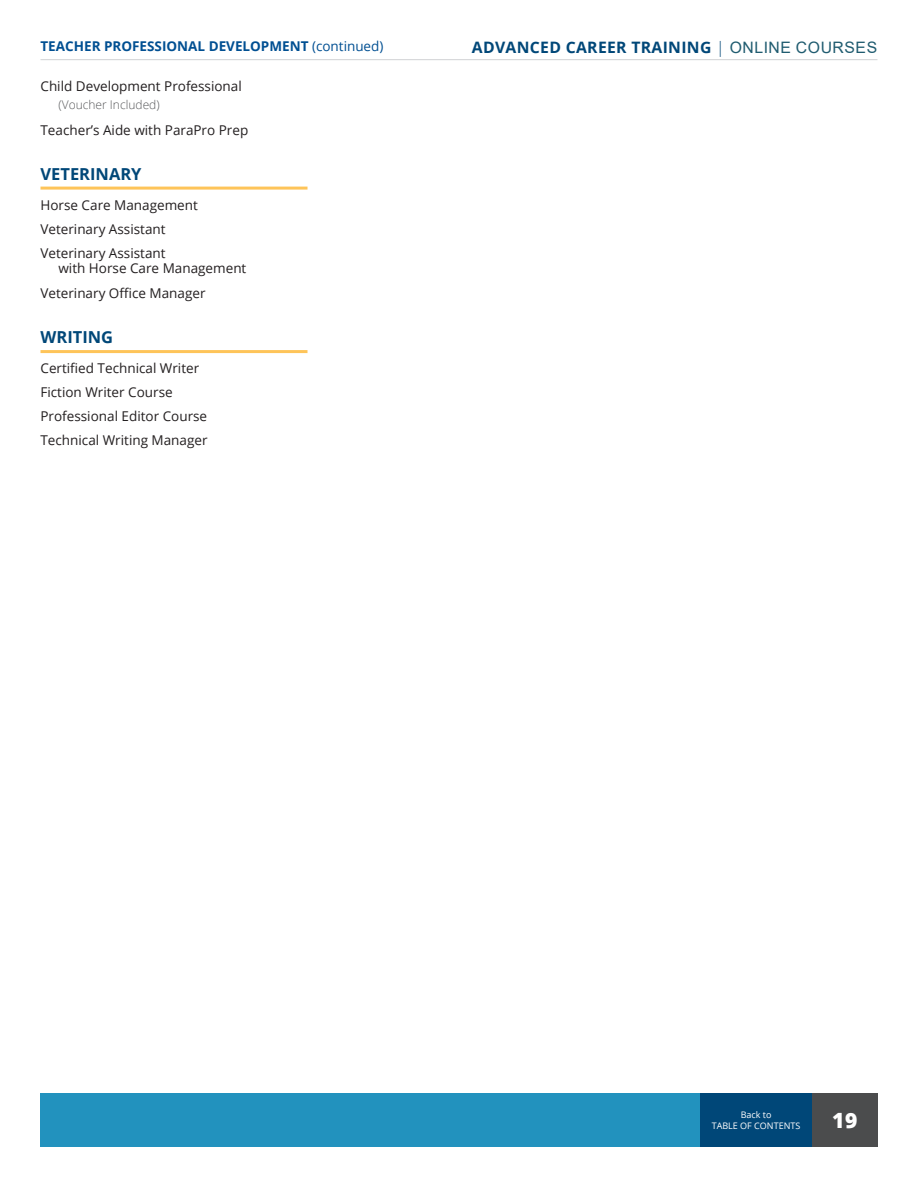
<style>
.page{position:relative;width:918px;height:1188px;background:#fff}
.page>*{position:absolute;margin:0;border:0;box-sizing:border-box;transform-origin:0 0}
.t1{font:800 21px "Open Sans";color:#fff}
.t2{font:700 16.5px "Open Sans";color:#004778}
.t3{font:700 15.75px "Open Sans";letter-spacing:.02em;color:#004778}
.t4{font:13.5px/24px "Open Sans";color:#231f20}
.t5{font:700 13.5px "Open Sans";color:#004f92}
.t6{font:300 12px "Open Sans";color:#57585a}
.t7{font:9px/10.8px "Open Sans";color:#fff;text-align:center}
.s1{font-weight:400}
.s2{font-weight:300}
.s3{font-family:"Arial";font-weight:400;color:#205c70}
</style>
<div class="page">
<div style="left:40px;top:1094px;width:838px;height:54px;background:#2292be"></div>
<div style="left:812px;top:1094px;width:66px;height:54px;background:#4b4c4d"></div>
<hr style="left:40px;top:59px;width:838px;height:1px;background:#d1d2d4">
<div style="left:701px;top:1094px;width:111px;height:54px;background:#004778"></div>
<hr style="left:40px;top:187px;width:268px;height:3px;background:#fec459">
<hr style="left:40px;top:350px;width:268px;height:3px;background:#fec459">
<p class="t5" style="left:40px;top:36px;width:345px">TEACHER PROFESSIONAL DEVELOPMENT <span class="s1">(continued)</span></p>
<p class="t4" style="left:40px;top:74px;width:203px">Child Development Professional</p>
<p class="t6" style="left:58px;top:96px;width:103px">(Voucher Included)</p>
<p class="t4" style="left:40px;top:118px;width:209px">Teacher’s Aide with ParaPro Prep</p>
<p class="t2" style="left:40px;top:162px;width:103px">VETERINARY</p>
<p class="t4" style="left:40px;top:193px;width:159px">Horse Care Management<br>Veterinary Assistant<br>Veterinary Assistant</p>
<p class="t4" style="left:40px;top:255px;width:207px;line-height:25.5px;text-indent:18px">with Horse Care Management<br>Veterinary Office Manager</p>
<p class="t2" style="left:40px;top:326px;width:74px">WRITING</p>
<p class="t4" style="left:40px;top:356px;width:169px">Certified Technical Writer<br>Fiction Writer Course<br>Professional Editor Course<br>Technical Writing Manager</p>
<p class="t3" style="left:472px;top:36px;width:407px">ADVANCED CAREER TRAINING <span class="s2">|</span> <span class="s3">ONLINE COURSES</span></p>
<p class="t7" style="left:712px;top:1109px;width:90px">Back to<br>TABLE OF CONTENTS</p>
<h1 class="t1" style="left:832px;top:1104px;width:27px">19</h1>
</div>
